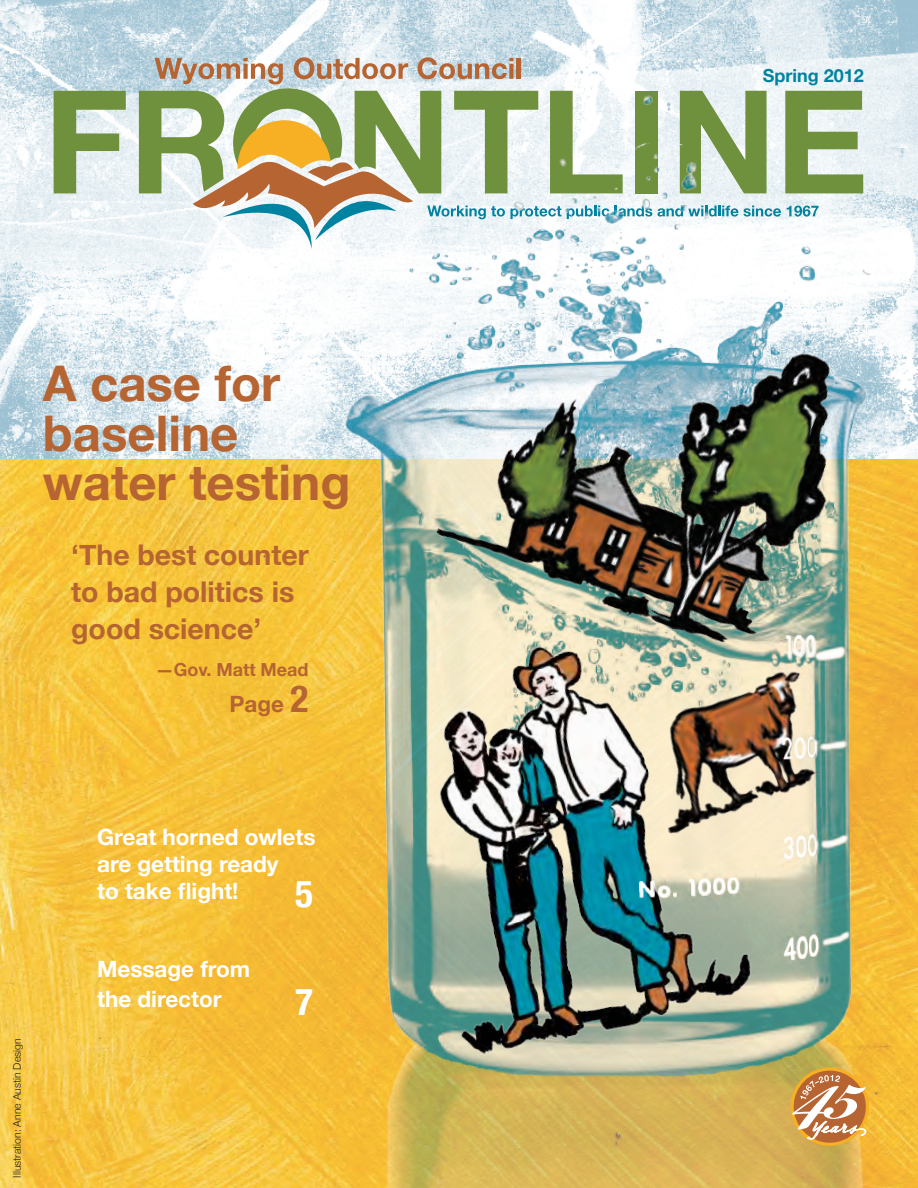
<style>
.page{position:relative;width:918px;height:1188px;background:#fff}
.page>*{position:absolute;margin:0;border:0;box-sizing:border-box;transform-origin:0 0}
.t1{font:700 49.2px/49.2px "Helvetica Neue";color:#b66431}
.t2{font:700 condensed 37.5px "Helvetica Neue";color:#fff}
.t3{font:700 28.5px/36.8px "Helvetica Neue";color:#b66431}
.t4{font:700 22.5px/27px "Helvetica Neue";color:#fff}
.t5{font:700 22.5px "Helvetica Neue";color:#b66431}
.t6{font:700 18px "Helvetica Neue";color:#b66431}
.t7{font:700 18px "Helvetica Neue";color:#0083a0}
.t8{font:300 10.5px "Helvetica Neue";color:#231f20}
.s1{font-stretch:condensed;font-size:37.5px}
</style>
<div class="page">
<img style="left:0;top:0;width:918px;height:459px">
<img style="left:0;top:459px;width:918px;height:729px">
<svg style="left:54px;top:91px;width:72px;height:102px;background:#a7bc91"></svg>
<svg style="left:139px;top:57px;width:513px;height:192px"></svg>
<img style="left:325px;top:73px;width:561px;height:1115px">
<img style="left:423px;top:235px;width:467px;height:450px">
<img style="left:373px;top:611px;width:392px;height:459px">
<svg style="left:792px;top:1069px;width:75px;height:75px"></svg>
<div style="left:791px;top:1067px;width:78px;height:78px;border:3px solid #f7b023;border-radius:50%"></div>
<svg style="left:792px;top:1075px;width:75px;height:65px"></svg>
<img style="left:624px;top:626px;width:251px;height:421px">
<h1 class="t1" style="left:43px;top:358px;width:309px">A case for baseline water testing</h1>
<p class="t3" style="left:71px;top:536px;width:239px">‘The best counter to bad politics is good science’</p>
<p class="t6" style="left:156px;top:658px;width:154px">—Gov. Matt Mead</p>
<p class="t5" style="left:230px;top:690px;width:80px">Page <span class="s1">2</span></p>
<p class="t8" style="left:11px;top:1178px;width:141px;rotate:-90deg">Illustration: Anne Austin Design</p>
<p class="t4" style="left:97px;top:823px;width:220px">Great horned owlets are getting ready !"#!$%&amp;#'()*!+</p>
<h2 class="t2" style="left:295px;top:871px;width:19px">5</h2>
<p class="t4" style="left:97px;top:954px;width:155px;line-height:30px">Message from the director</p>
<h2 class="t2" style="left:295px;top:979px;width:19px">7</h2>
<p class="t7" style="left:763px;top:65px;width:103px">Spring 2012</p>
</div>
